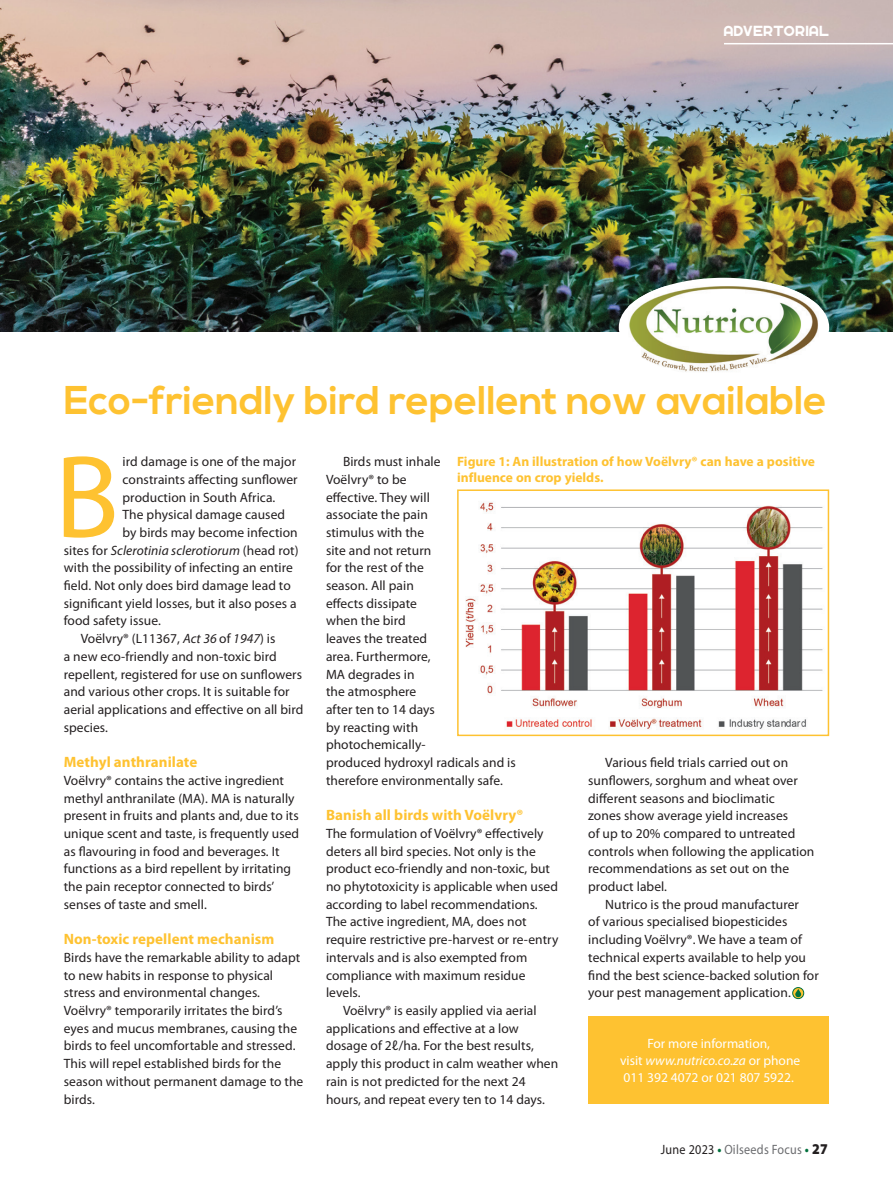
<style>
.page{position:relative;width:893px;height:1191px;background:#fff}
.page>*{position:absolute;margin:0;border:0;box-sizing:border-box;transform-origin:0 0}
.Drop_Cap{font:118.5px "Myriad Pro";color:#fec231}
.t1{font:700 40.05px "Nexa";color:#fec231}
.standard_paragraph{font:700 15px "Myriad Pro";letter-spacing:.005em;color:#fec231}
.t2{font:15px "Fingbanger";color:#fff}
.standard_paragraph_i{font:13.5px/17.7px "Myriad Pro";letter-spacing:.005em;color:#231f20}
.standard_paragraph-2{font:13.5px/17.7px "Myriad Pro";letter-spacing:.005em;color:#231f20}
.Drop_Cap-2{font:13.5px "Myriad Pro";letter-spacing:.005em;color:#231f20}
.t3{font:700 13.5px/16.2px "Myriad Pro";color:#fec231}
.t4{font:13.5px/17.2px "Myriad Pro";color:#fff;text-align:center}
.Drop_Cap-3{font:italic 13.5px "Myriad Pro";letter-spacing:.005em;color:#231f20}
.t5{font:13.5px "Myriad Pro";letter-spacing:.02em;color:#6c6d70;scale:.9 1}
.s1{font-style:normal}
.s2{font-style:italic}
.s3{color:#231f20}
.s4{font-weight:700;color:#00703c}
.s5{font-weight:900;font-size:15px;color:#231f20}
</style>
<div class="page">
<img style="left:0;top:0;width:893px;height:332px">
<hr style="left:724px;top:43px;width:169px;height:1px;background:#fff">
<svg style="left:793px;top:987px;width:11px;height:11px"></svg>
<div style="left:792px;top:987px;width:12px;height:11px;border:1px solid #00703c;border-radius:50%"></div>
<svg style="left:795px;top:989px;width:6px;height:8px"></svg>
<div style="left:588px;top:1015px;width:241px;height:88px;background:#fec231"></div>
<img style="left:465px;top:502px;width:358px;height:227px">
<div style="left:457px;top:489px;width:372px;height:247px;border:2px solid #fec231"></div>
<div style="left:619px;top:278px;width:210px;height:99px;background:#fff;border-radius:50%"></div>
<img style="left:628px;top:286px;width:191px;height:86px">
<p class="t2" style="left:724px;top:25px;width:108px">ADVERTORIAL</p>
<p class="t1" style="left:64px;top:377px;width:765px">Eco-friendly bird repellent now available</p>
<p class="Drop_Cap" style="left:55px;top:424px;width:66px">B</p>
<p class="Drop_Cap-2" style="left:123px;top:453px;width:175px">ird damage is one of the major</p>
<p class="Drop_Cap-2" style="left:123px;top:471px;width:177px">constraints affecting sunflower</p>
<p class="Drop_Cap-2" style="left:123px;top:488px;width:154px">production in South Africa.</p>
<p class="Drop_Cap-2" style="left:123px;top:506px;width:164px">The physical damage caused</p>
<p class="Drop_Cap-2" style="left:123px;top:524px;width:177px">by birds may become infection</p>
<p class="Drop_Cap-3" style="left:64px;top:542px;width:236px"><span class="s1">sites for</span> Sclerotinia sclerotiorum <span class="s1">(head rot)</span></p>
<p class="Drop_Cap-2" style="left:64px;top:559px;width:231px">with the possibility of infecting an entire</p>
<p class="Drop_Cap-2" style="left:64px;top:577px;width:229px">field. Not only does bird damage lead to</p>
<p class="Drop_Cap-2" style="left:64px;top:595px;width:234px">significant yield losses, but it also poses a</p>
<p class="Drop_Cap-2" style="left:64px;top:612px;width:99px">food safety issue.</p>
<p class="standard_paragraph_i" style="left:64px;top:629px;width:241px;text-indent:17px">Voëlvry® (L11367, <span class="s2">Act 36</span> of <span class="s2">1947</span>) is<br>a new eco-friendly and non-toxic bird repellent, registered for use on sunflowers and various other crops. It is suitable for aerial applications and effective on all bird species.</p>
<p class="standard_paragraph" style="left:64px;top:752px;width:135px">Methyl anthranilate</p>
<p class="standard_paragraph-2" style="left:64px;top:771px;width:237px">Voëlvry® contains the active ingredient methyl anthranilate (MA). MA is naturally present in fruits and plants and, due to its unique scent and taste, is frequently used as flavouring in food and beverages. It functions as a bird repellent by irritating the pain receptor connected to birds’ senses of taste and smell.</p>
<p class="standard_paragraph" style="left:64px;top:929px;width:212px">Non-toxic repellent mechanism</p>
<p class="standard_paragraph-2" style="left:64px;top:948px;width:241px">Birds have the remarkable ability to adapt to new habits in response to physical stress and environmental changes.<br>Voëlvry® temporarily irritates the bird’s eyes and mucus membranes, causing the birds to feel uncomfortable and stressed.<br>This will repel established birds for the season without permanent damage to the birds.</p>
<p class="t3" style="left:457px;top:452px;width:359px">Figure 1: An illustration of how Voëlvry® can have a positive influence on crop yields.</p>
<p class="standard_paragraph_i" style="left:326px;top:452px;width:191px;text-indent:17px">Birds must inhale<br>Voëlvry® to be<br>effective. They will<br>associate the pain<br>stimulus with the<br>site and not return<br>for the rest of the<br>season. All pain<br>effects dissipate<br>when the bird<br>leaves the treated<br>area. Furthermore,<br>MA degrades in<br>the atmosphere<br>after ten to 14 days<br>by reacting with photochemically-<br>produced hydroxyl radicals and is therefore environmentally safe.</p>
<p class="standard_paragraph" style="left:326px;top:805px;width:199px">Banish all birds with Voëlvry®</p>
<p class="standard_paragraph-2" style="left:326px;top:824px;width:234px">The formulation of Voëlvry® effectively deters all bird species. Not only is the product eco-friendly and non-toxic, but no phytotoxicity is applicable when used according to label recommendations.<br>The active ingredient, MA, does not require restrictive pre-harvest or re-entry intervals and is also exempted from compliance with maximum residue levels.</p>
<p class="standard_paragraph_i" style="left:326px;top:1001px;width:234px;text-indent:17px">Voëlvry® is easily applied via aerial applications and effective at a low dosage of 2ℓ/ha. For the best results, apply this product in calm weather when rain is not predicted for the next 24 hours, and repeat every ten to 14 days.</p>
<p class="standard_paragraph_i" style="left:588px;top:753px;width:228px;text-indent:17px">Various field trials carried out on sunflowers, sorghum and wheat over different seasons and bioclimatic<br>zones show average yield increases<br>of up to 20% compared to untreated controls when following the application recommendations as set out on the product label.</p>
<p class="standard_paragraph_i" style="left:588px;top:895px;width:232px;text-indent:17px">Nutrico is the proud manufacturer<br>of various specialised biopesticides including Voëlvry®. We have a team of technical experts available to help you find the best science-backed solution for your pest management application.</p>
<p class="t4" style="left:620px;top:1034px;width:182px">For more information,<br>visit <span class="s2">www.nutrico.co.za</span> or phone<br>011 392 4072 or 021 807 5922.</p>
<p class="t5" style="left:661px;top:1140px;width:187px"><span class="s3">June 2023</span> <span class="s4">•</span> Oilseeds Focus <span class="s4">•</span> <span class="s5">27</span></p>
</div>
